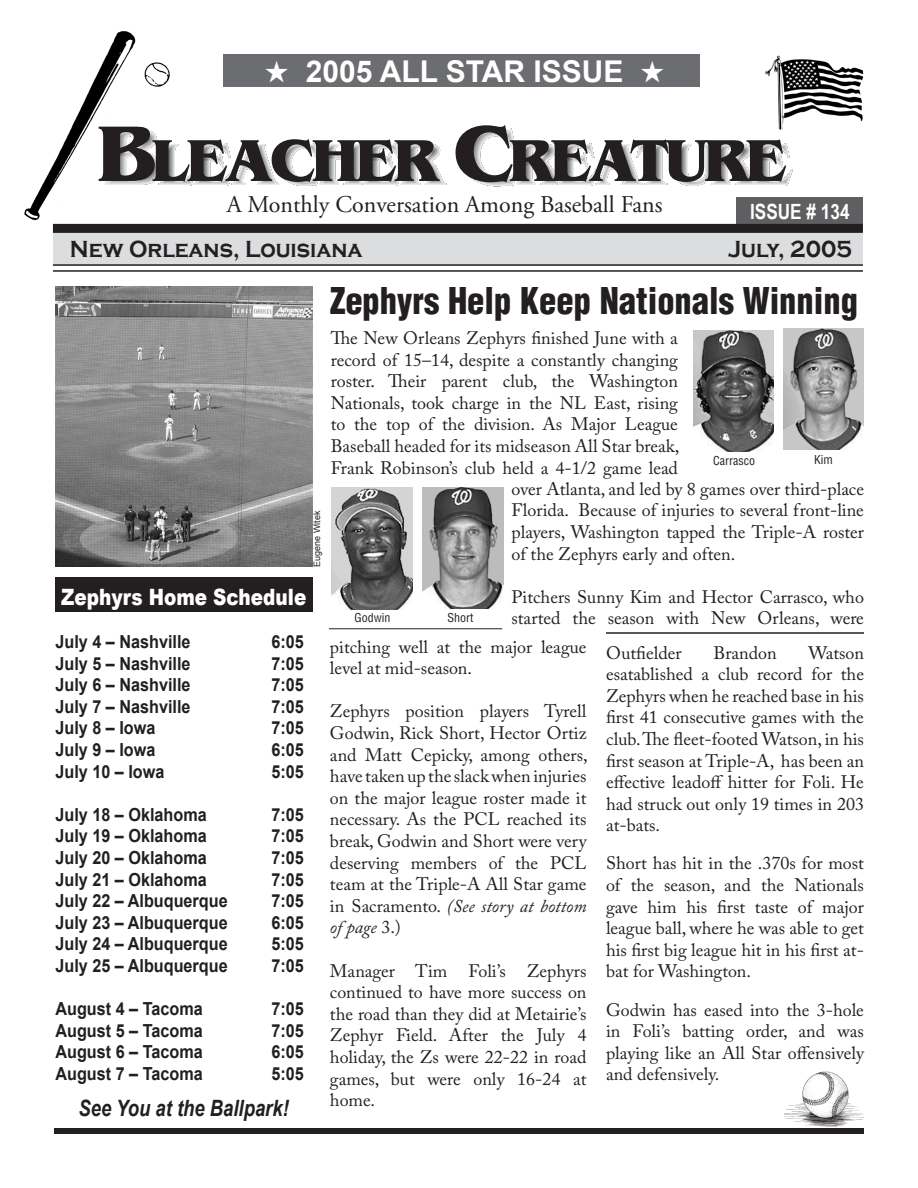
<style>
.page{position:relative;width:918px;height:1188px;background:#fff}
.page>*{position:absolute;margin:0;border:0;box-sizing:border-box;transform-origin:0 0}
.t1{font:900 condensed 36px "Helvetica";color:#231f20;scale:.96 1}
.t2{font:700 30px "Arial";color:#fff}
.t3{font:24px "Adobe Garamond Pro";color:#231f20}
.t4{font:700 24px "Copperplate Gothic";color:#231f20;scale:.9 1}
.t5{font:italic 700 22.5px "Arial";color:#231f20;scale:.82 1}
.t6{font:900 22.5px "Arial";color:#fff;scale:.82 1}
.t7{font:700 21px "Arial Narrow";color:#fff}
.t8{font:18px/21.6px "Adobe Caslon Pro";color:#231f20;text-align:justify}
.t9{font:700 18px "Arial";color:#231f20;scale:.9 1}
.t10{font:condensed 12px "Helvetica";color:#231f20}
.t11{font:9px "Arial";color:#231f20}
.s1{font-style:italic}
</style>
<div class="page">
<div style="left:56px;top:578px;width:258px;height:34px;background:#231f20"></div>
<div style="left:54px;top:1128px;width:810px;height:6px;background:#231f20"></div>
<div style="left:53px;top:228px;width:810px;height:37px;background:#dcdddf"></div>
<img style="left:24px;top:31px;width:146px;height:189px">
<svg style="left:99px;top:127px;width:347px;height:59px"></svg>
<svg style="left:456px;top:125px;width:337px;height:62px"></svg>
<div style="left:736px;top:197px;width:127px;height:27px;background:#5f5f62"></div>
<div style="left:53px;top:224px;width:810px;height:9px;background:#231f20"></div>
<hr style="left:53px;top:264px;width:810px;height:2px;background:#231f20">
<hr style="left:53px;top:270px;width:810px;height:2px;background:#231f20">
<img style="left:764px;top:55px;width:99px;height:74px">
<div style="left:224px;top:54px;width:476px;height:33px;background:#6c6d70"></div>
<img style="left:55px;top:286px;width:257px;height:281px">
<img style="left:693px;top:330px;width:81px;height:121px">
<img style="left:783px;top:328px;width:81px;height:122px">
<img style="left:422px;top:488px;width:81px;height:121px">
<img style="left:332px;top:488px;width:80px;height:121px">
<hr style="left:606px;top:632px;width:258px;height:2px;background:#231f20">
<img style="left:784px;top:1071px;width:80px;height:56px">
<hr style="left:329px;top:628px;width:173px;height:1px;background:#231f20">
<h2 class="t2" style="left:265px;top:51px;width:402px">★ 2005 ALL STAR ISSUE ★</h2>
<h3 class="t3" style="left:227px;top:190px;width:437px">A Monthly Conversation Among Baseball Fans</h3>
<p class="t7" style="left:750px;top:200px;width:101px">ISSUE # 134</p>
<h3 class="t4" style="left:70px;top:235px;width:327px">New Orleans, Louisiana</h3>
<h3 class="t4" style="left:728px;top:235px;width:139px">July, 2005</h3>
<h1 class="t1" style="left:330px;top:279px;width:552px">Zephyrs Help Keep Nationals Winning</h1>
<p class="t8" style="left:331px;top:327px;width:349px">The New Orleans Zephyrs finished June with a</p>
<p class="t8" style="left:331px;top:349px;width:349px">record of 15–14, despite a constantly changing</p>
<p class="t8" style="left:331px;top:370px;width:349px">roster. Their parent club, the Washington</p>
<p class="t8" style="left:331px;top:392px;width:349px">Nationals, took charge in the NL East, rising</p>
<p class="t8" style="left:331px;top:413px;width:349px">to the top of the division. As Major League</p>
<p class="t8" style="left:331px;top:435px;width:350px">Baseball headed for its midseason All Star break,</p>
<p class="t8" style="left:331px;top:457px;width:349px">Frank Robinson’s club held a 4-1/2 game lead</p>
<p class="t8" style="left:512px;top:478px;width:354px">over Atlanta, and led by 8 games over third-place</p>
<p class="t8" style="left:512px;top:499px;width:354px">Florida. Because of injuries to several front-line</p>
<p class="t8" style="left:512px;top:521px;width:354px">players, Washington tapped the Triple-A roster</p>
<p class="t8" style="left:512px;top:543px;width:225px">of the Zephyrs early and often.</p>
<p class="t8" style="left:512px;top:586px;width:354px">Pitchers Sunny Kim and Hector Carrasco, who started the season with New Orleans, were</p>
<p class="t8" style="left:330px;top:635px;width:258px">pitching well at the major league level at mid-season.</p>
<p class="t8" style="left:330px;top:700px;width:259px">Zephyrs position players Tyrell Godwin, Rick Short, Hector Ortiz and Matt Cepicky, among others, have taken up the slack when injuries on the major league roster made it necessary. As the PCL reached its break, Godwin and Short were very deserving members of the PCL team at the Triple-A All Star game in Sacramento. <span class="s1">(See story at bottom of page</span> 3.)</p>
<p class="t8" style="left:330px;top:959px;width:258px">Manager Tim Foli’s Zephyrs continued to have more success on the road than they did at Metairie’s Zephyr Field. After the July 4 holiday, the Zs were 22-22 in road games, but were only 16-24 at home.</p>
<p class="t10" style="left:713px;top:454px;width:43px">Carrasco</p>
<p class="t10" style="left:814px;top:452px;width:20px">Kim</p>
<p class="t11" style="left:311px;top:567px;width:58px;rotate:-90deg">Eugene Witek</p>
<p class="t6" style="left:61px;top:584px;width:300px">Zephyrs Home Schedule</p>
<p class="t9" style="left:56px;top:630px;width:152px">July 4 – Nashville</p>
<p class="t9" style="left:271px;top:630px;width:38px">6:05</p>
<p class="t9" style="left:56px;top:651px;width:152px">July 5 – Nashville</p>
<p class="t9" style="left:271px;top:651px;width:38px">7:05</p>
<p class="t9" style="left:56px;top:673px;width:152px">July 6 – Nashville</p>
<p class="t9" style="left:271px;top:673px;width:38px">7:05</p>
<p class="t9" style="left:56px;top:695px;width:152px">July 7 – Nashville</p>
<p class="t9" style="left:271px;top:695px;width:38px">7:05</p>
<p class="t9" style="left:56px;top:716px;width:113px">July 8 – Iowa</p>
<p class="t9" style="left:271px;top:716px;width:38px">7:05</p>
<p class="t9" style="left:56px;top:738px;width:113px">July 9 – Iowa</p>
<p class="t9" style="left:271px;top:738px;width:38px">6:05</p>
<p class="t9" style="left:56px;top:759px;width:123px">July 10 – Iowa</p>
<p class="t9" style="left:271px;top:759px;width:38px">5:05</p>
<p class="t9" style="left:56px;top:803px;width:170px">July 18 – Oklahoma</p>
<p class="t9" style="left:271px;top:803px;width:38px">7:05</p>
<p class="t9" style="left:56px;top:824px;width:170px">July 19 – Oklahoma</p>
<p class="t9" style="left:271px;top:824px;width:38px">7:05</p>
<p class="t9" style="left:56px;top:846px;width:170px">July 20 – Oklahoma</p>
<p class="t9" style="left:271px;top:846px;width:38px">7:05</p>
<p class="t9" style="left:56px;top:867px;width:170px">July 21 – Oklahoma</p>
<p class="t9" style="left:271px;top:867px;width:38px">7:05</p>
<p class="t9" style="left:56px;top:889px;width:193px">July 22 – Albuquerque</p>
<p class="t9" style="left:271px;top:889px;width:38px">7:05</p>
<p class="t9" style="left:56px;top:911px;width:193px">July 23 – Albuquerque</p>
<p class="t9" style="left:271px;top:911px;width:38px">6:05</p>
<p class="t9" style="left:56px;top:932px;width:193px">July 24 – Albuquerque</p>
<p class="t9" style="left:271px;top:932px;width:38px">5:05</p>
<p class="t9" style="left:56px;top:954px;width:193px">July 25 – Albuquerque</p>
<p class="t9" style="left:271px;top:954px;width:38px">7:05</p>
<p class="t9" style="left:56px;top:997px;width:165px">August 4 – Tacoma</p>
<p class="t9" style="left:271px;top:997px;width:38px">7:05</p>
<p class="t9" style="left:56px;top:1019px;width:165px">August 5 – Tacoma</p>
<p class="t9" style="left:271px;top:1019px;width:38px">7:05</p>
<p class="t9" style="left:56px;top:1040px;width:165px">August 6 – Tacoma</p>
<p class="t9" style="left:271px;top:1040px;width:38px">6:05</p>
<p class="t9" style="left:56px;top:1062px;width:165px">August 7 – Tacoma</p>
<p class="t9" style="left:271px;top:1062px;width:38px">5:05</p>
<p class="t5" style="left:79px;top:1094px;width:258px">See You at the Ballpark!</p>
<p class="t10" style="left:355px;top:610px;width:37px">Godwin</p>
<p class="t10" style="left:448px;top:610px;width:28px">Short</p>
<p class="t8" style="left:606px;top:642px;width:77px">Outfielder</p>
<p class="t8" style="left:714px;top:642px;width:65px">Brandon</p>
<p class="t8" style="left:606px;top:642px;width:260px;text-indent:202px">Watson esatablished a club record for the Zephyrs when he reached base in his first 41 consecutive games with the club. The fleet-footed Watson, in his first season at Triple-A, has been an effective leadoff hitter for Foli. He had struck out only 19 times in 203 at-bats.</p>
<p class="t8" style="left:606px;top:852px;width:260px">Short has hit in the .370s for most of the season, and the Nationals gave him his first taste of major league ball, where he was able to get his first big league hit in his first at&shy;bat for Washington.</p>
<p class="t8" style="left:606px;top:999px;width:260px">Godwin has eased into the 3-hole in Foli’s batting order, and was playing like an All Star offensively and defensively.</p>
</div>
